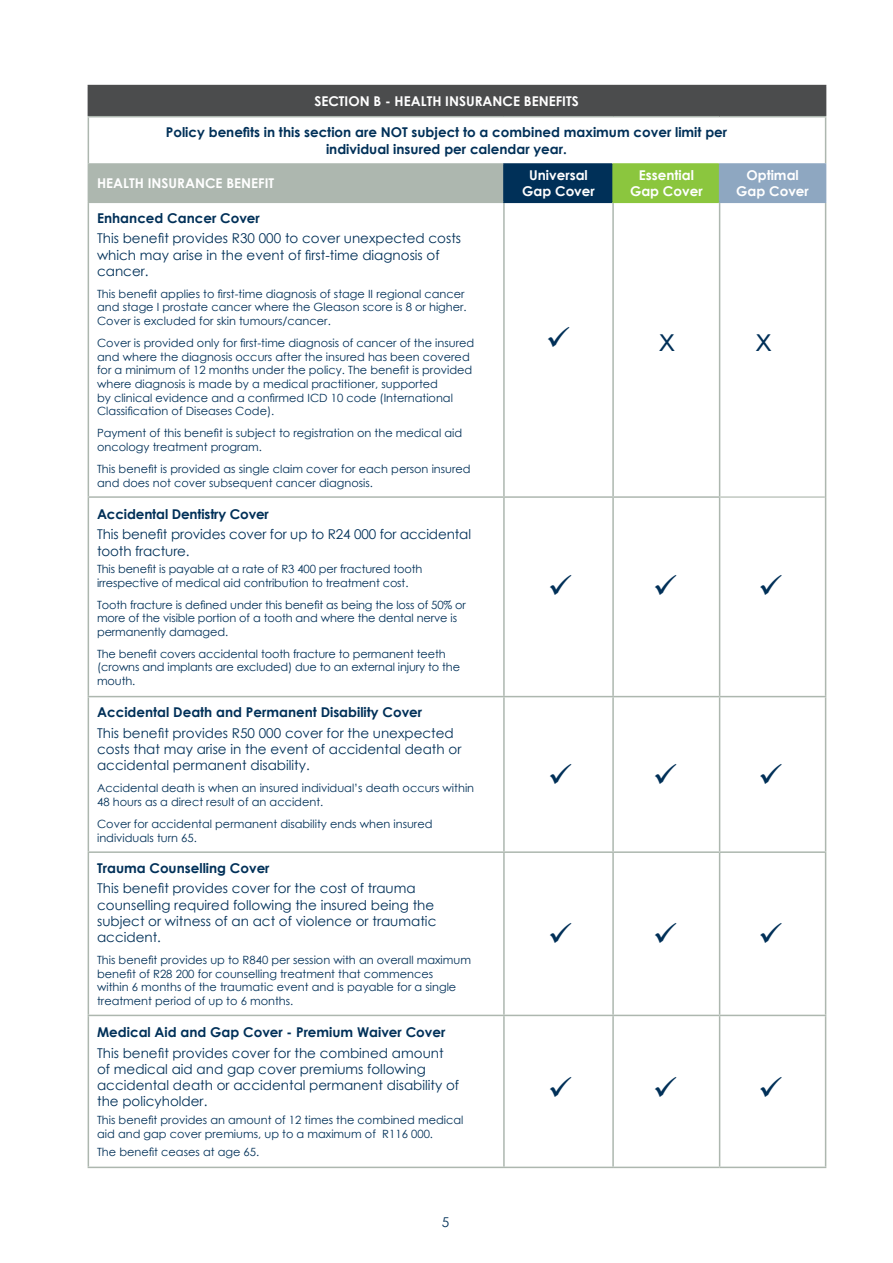
<style>
.page{position:relative;width:893px;height:1263px;background:#fff}
.page>*{position:absolute;margin:0;border:0;box-sizing:border-box;transform-origin:0 0}
.t1{font:31.5px "Century Gothic";color:#003058}
.t2{font:13.5px/16.2px "Century Gothic";color:#003058}
.t3{font:700 13.5px "Century Gothic";color:#003058}
.t4{font:700 13.5px "Century Gothic";color:#fff}
.t5{font:11.4px/13.6px "Century Gothic";color:#003058}
</style>
<div class="page">
<div style="left:88px;top:86px;width:738px;height:31px;background:#4b4c4d"></div>
<div style="left:88px;top:164px;width:416px;height:38px;background:#adb7af"></div>
<div style="left:504px;top:164px;width:109px;height:38px;background:#003058"></div>
<div style="left:613px;top:164px;width:107px;height:38px;background:#8bc63e"></div>
<div style="left:720px;top:164px;width:106px;height:38px;background:#8ea7c1"></div>
<svg style="left:89px;top:203px;width:736px;height:493px"></svg>
<hr style="left:88px;top:851px;width:416px;height:2px;background:#adb7af">
<hr style="left:720px;top:851px;width:106px;height:2px;background:#adb7af">
<hr style="left:88px;top:1015px;width:416px;height:1px;background:#adb7af">
<hr style="left:720px;top:1015px;width:106px;height:1px;background:#adb7af">
<hr style="left:88px;top:1166px;width:416px;height:2px;background:#adb7af">
<hr style="left:720px;top:1166px;width:106px;height:2px;background:#adb7af">
<hr style="left:612px;top:203px;width:2px;height:293px;background:#adb7af">
<hr style="left:612px;top:498px;width:2px;height:198px;background:#adb7af">
<hr style="left:825px;top:203px;width:1px;height:294px;background:#adb7af">
<hr style="left:719px;top:498px;width:1px;height:198px;background:#adb7af">
<hr style="left:88px;top:202px;width:415px;height:1px;background:#adb7af">
<hr style="left:88px;top:203px;width:1px;height:293px;background:#adb7af">
<hr style="left:88px;top:496px;width:416px;height:2px;background:#adb7af">
<hr style="left:88px;top:498px;width:1px;height:198px;background:#adb7af">
<hr style="left:88px;top:696px;width:416px;height:1px;background:#adb7af">
<hr style="left:88px;top:697px;width:1px;height:154px;background:#adb7af">
<hr style="left:825px;top:697px;width:1px;height:154px;background:#adb7af">
<hr style="left:88px;top:853px;width:1px;height:162px;background:#adb7af">
<hr style="left:825px;top:853px;width:1px;height:162px;background:#adb7af">
<hr style="left:88px;top:1016px;width:1px;height:150px;background:#adb7af">
<hr style="left:825px;top:1016px;width:1px;height:150px;background:#adb7af">
<hr style="left:503px;top:697px;width:2px;height:154px;background:#adb7af">
<hr style="left:504px;top:851px;width:109px;height:2px;background:#adb7af">
<hr style="left:503px;top:853px;width:2px;height:162px;background:#adb7af">
<hr style="left:504px;top:1015px;width:109px;height:1px;background:#adb7af">
<hr style="left:503px;top:1016px;width:2px;height:150px;background:#adb7af">
<hr style="left:504px;top:1166px;width:109px;height:2px;background:#adb7af">
<hr style="left:612px;top:697px;width:2px;height:154px;background:#adb7af">
<hr style="left:719px;top:697px;width:1px;height:154px;background:#adb7af">
<hr style="left:613px;top:851px;width:107px;height:2px;background:#adb7af">
<hr style="left:612px;top:853px;width:2px;height:162px;background:#adb7af">
<hr style="left:719px;top:853px;width:1px;height:162px;background:#adb7af">
<hr style="left:613px;top:1015px;width:107px;height:1px;background:#adb7af">
<hr style="left:612px;top:1016px;width:2px;height:150px;background:#adb7af">
<hr style="left:719px;top:1016px;width:1px;height:150px;background:#adb7af">
<hr style="left:613px;top:1166px;width:107px;height:2px;background:#adb7af">
<hr style="left:88px;top:85px;width:416px;height:1px;background:#4b4c4d">
<hr style="left:504px;top:85px;width:109px;height:1px;background:#4b4c4d">
<hr style="left:613px;top:85px;width:107px;height:1px;background:#4b4c4d">
<hr style="left:720px;top:85px;width:106px;height:1px;background:#4b4c4d">
<hr style="left:503px;top:498px;width:2px;height:198px;background:#adb7af">
<hr style="left:825px;top:497px;width:1px;height:199px;background:#adb7af">
<hr style="left:504px;top:696px;width:109px;height:1px;background:#adb7af">
<hr style="left:613px;top:696px;width:107px;height:1px;background:#adb7af">
<hr style="left:720px;top:696px;width:106px;height:1px;background:#adb7af">
<hr style="left:720px;top:496px;width:105px;height:2px;background:#c0c8c1">
<hr style="left:503px;top:203px;width:2px;height:293px;background:#adb7af">
<hr style="left:719px;top:203px;width:1px;height:293px;background:#adb7af">
<hr style="left:504px;top:496px;width:109px;height:2px;background:#adb7af">
<hr style="left:613px;top:496px;width:107px;height:2px;background:#adb7af">
<hr style="left:88px;top:116px;width:416px;height:1px;background:#adb7af">
<hr style="left:88px;top:117px;width:1px;height:46px;background:#adb7af">
<hr style="left:504px;top:116px;width:109px;height:1px;background:#adb7af">
<hr style="left:613px;top:116px;width:107px;height:1px;background:#adb7af">
<hr style="left:720px;top:116px;width:106px;height:1px;background:#adb7af">
<hr style="left:825px;top:117px;width:1px;height:46px;background:#adb7af">
<hr style="left:88px;top:163px;width:415px;height:2px;background:#adb7af">
<hr style="left:503px;top:163px;width:109px;height:2px;background:#003058">
<hr style="left:503px;top:165px;width:2px;height:37px;background:#003058">
<hr style="left:503px;top:202px;width:109px;height:1px;background:#003058">
<hr style="left:612px;top:163px;width:107px;height:2px;background:#8bc63e">
<hr style="left:612px;top:165px;width:2px;height:37px;background:#8bc63e">
<hr style="left:612px;top:202px;width:107px;height:1px;background:#8bc63e">
<hr style="left:719px;top:163px;width:107px;height:2px;background:#8ea7c1">
<hr style="left:719px;top:165px;width:1px;height:37px;background:#8ea7c1">
<hr style="left:719px;top:202px;width:107px;height:1px;background:#8ea7c1">
<svg style="left:550px;top:574px;width:21px;height:21px"></svg>
<svg style="left:655px;top:574px;width:22px;height:21px"></svg>
<svg style="left:760px;top:574px;width:22px;height:21px"></svg>
<svg style="left:548px;top:327px;width:21px;height:21px"></svg>
<p class="t4" style="left:314px;top:91px;width:266px">SECTION B - HEALTH INSURANCE BENEFITS</p>
<p class="t3" style="left:166px;top:122px;width:563px">Policy benefits in this section are NOT subject to a combined maximum cover limit per</p>
<p class="t3" style="left:326px;top:138px;width:242px">individual insured per calendar year.</p>
<p class="t4" style="left:97px;top:173px;width:179px">HEALTH INSURANCE BENEFIT</p>
<p class="t4" style="left:529px;top:165px;width:60px">Universal</p>
<p class="t4" style="left:522px;top:181px;width:74px">Gap Cover</p>
<p class="t4" style="left:639px;top:165px;width:57px">Essential</p>
<p class="t4" style="left:630px;top:181px;width:74px">Gap Cover</p>
<p class="t4" style="left:746px;top:165px;width:54px">Optimal</p>
<p class="t4" style="left:736px;top:181px;width:74px">Gap Cover</p>
<p class="t3" style="left:97px;top:208px;width:164px">Enhanced Cancer Cover</p>
<p class="t2" style="left:97px;top:230px;width:366px">This benefit provides R30 000 to cover unexpected costs which may arise in the event of first-time diagnosis of cancer.</p>
<p class="t5" style="left:97px;top:287px;width:371px">This benefit applies to first-time diagnosis of stage II regional cancer and stage I prostate cancer where the Gleason score is 8 or higher.<br>Cover is excluded for skin tumours/cancer.</p>
<p class="t5" style="left:97px;top:336px;width:379px">Cover is provided only for first-time diagnosis of cancer of the insured and where the diagnosis occurs after the insured has been covered for a minimum of 12 months under the policy. The benefit is provided where diagnosis is made by a medical practitioner, supported<br>by clinical evidence and a confirmed ICD 10 code (International Classification of Diseases Code).</p>
<p class="t5" style="left:97px;top:426px;width:367px">Payment of this benefit is subject to registration on the medical aid oncology treatment program.</p>
<p class="t5" style="left:97px;top:462px;width:375px">This benefit is provided as single claim cover for each person insured and does not cover subsequent cancer diagnosis.</p>
<p class="t3" style="left:97px;top:504px;width:173px">Accidental Dentistry Cover</p>
<p class="t2" style="left:97px;top:526px;width:375px">This benefit provides cover for up to R24 000 for accidental tooth fracture.</p>
<p class="t5" style="left:97px;top:562px;width:327px">This benefit is payable at a rate of R3 400 per fractured tooth irrespective of medical aid contribution to treatment cost.</p>
<p class="t5" style="left:97px;top:598px;width:370px">Tooth fracture is defined under this benefit as being the loss of 50% or more of the visible portion of a tooth and where the dental nerve is permanently damaged.</p>
<p class="t5" style="left:97px;top:647px;width:364px">The benefit covers accidental tooth fracture to permanent teeth (crowns and implants are excluded) due to an external injury to the mouth.</p>
<p class="t3" style="left:97px;top:702px;width:327px">Accidental Death and Permanent Disability Cover</p>
<p class="t2" style="left:97px;top:724px;width:366px">This benefit provides R50 000 cover for the unexpected costs that may arise in the event of accidental death or accidental permanent disability.</p>
<p class="t5" style="left:97px;top:781px;width:379px">Accidental death is when an insured individual’s death occurs within<br>48 hours as a direct result of an accident.</p>
<p class="t5" style="left:97px;top:817px;width:337px">Cover for accidental permanent disability ends when insured individuals turn 65.</p>
<p class="t3" style="left:97px;top:858px;width:174px">Trauma Counselling Cover</p>
<p class="t2" style="left:97px;top:880px;width:341px">This benefit provides cover for the cost of trauma counselling required following the insured being the subject or witness of an act of violence or traumatic accident.</p>
<p class="t5" style="left:97px;top:953px;width:375px">This benefit provides up to R840 per session with an overall maximum benefit of R28 200 for counselling treatment that commences<br>within 6 months of the traumatic event and is payable for a single treatment period of up to 6 months.</p>
<p class="t3" style="left:97px;top:1022px;width:350px">Medical Aid and Gap Cover - Premium Waiver Cover</p>
<p class="t2" style="left:97px;top:1044px;width:364px">This benefit provides cover for the combined amount of medical aid and gap cover premiums following accidental death or accidental permanent disability of the policyholder.</p>
<p class="t5" style="left:97px;top:1113px;width:368px">This benefit provides an amount of 12 times the combined medical aid and gap cover premiums, up to a maximum of R116 000.</p>
<p class="t5" style="left:97px;top:1144px;width:164px">The benefit ceases at age 65.</p>
<p class="t2" style="left:442px;top:1213px;width:9px">5</p>
<p class="t1" style="left:659px;top:317px;width:17px">x</p>
<p class="t1" style="left:756px;top:317px;width:17px">x</p>
</div>
